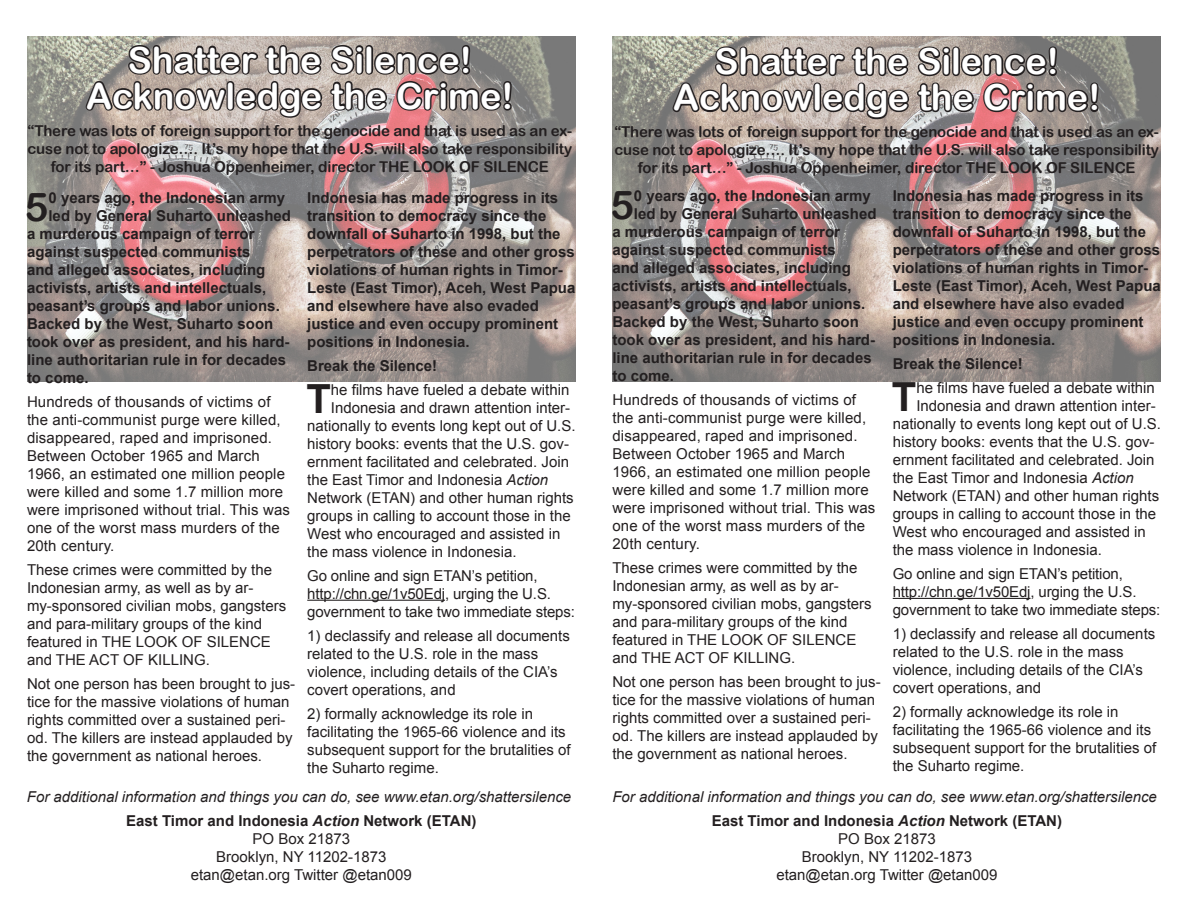
<style>
.page{position:relative;width:1188px;height:918px;background:#fff}
.page>*{position:absolute;margin:0;border:0;box-sizing:border-box;transform-origin:0 0}
.t1{font:700 40.2px "Arial";color:#231f20}
.t2{font:39.75px "Arial Rounded MT Bold";color:#231f20}
.t3{font:36px "Arial Rounded MT Bold";color:#fff}
.t4{font:15px/18px "Arial";color:#231f20}
.t5{font:700 15px/18px "Arial";color:#231f20}
.t6{font:15px/18px "Arial Rounded MT Bold";letter-spacing:-.01em;color:#231f20;text-align:center}
.t7{font:italic 15px "Arial";color:#231f20}
.s1{font-style:italic}
</style>
<div class="page">
<img style="left:27px;top:36px;width:549px;height:346px">
<img style="left:612px;top:36px;width:549px;height:346px">
<svg style="left:670px;top:44px;width:430px;height:77px;background:#827773"></svg>
<hr style="left:893px;top:598px;width:138px;height:1px;background:#231f20">
<svg style="left:84px;top:43px;width:430px;height:77px;background:#837975"></svg>
<hr style="left:307px;top:600px;width:138px;height:1px;background:#231f20">
<p class="t3" style="left:128px;top:39px;width:346px">Shatter the Silence!</p>
<p class="t3" style="left:86px;top:75px;width:429px">Acknowledge the Crime!</p>
<p class="t6" style="left:28px;top:121px;width:546px">“There was lots of foreign support for the genocide and that is used as an ex&shy;cuse not to apologize…. It’s my hope that the U.S. will also take responsibility for its part…” - Joshua Oppenheimer, director THE LOOK OF SILENCE</p>
<p class="t2" style="left:25px;top:183px;width:25px">5</p>
<p class="t5" style="left:48px;top:189px;width:238px">0 years ago, the Indonesian army</p>
<p class="t5" style="left:307px;top:189px;width:270px">Indonesia has made progress in its transition to democracy since the downfall of Suharto in 1998, but the perpetrators of these and other gross violations of human rights in Timor-Leste (East Timor), Aceh, West Papua and elsewhere have also evaded justice and even occupy prominent positions in Indonesia.</p>
<p class="t5" style="left:307px;top:357px;width:132px">Break the Silence!</p>
<p class="t1" style="left:306px;top:372px;width:26px">T</p>
<p class="t4" style="left:331px;top:381px;width:240px">he films have fueled a debate within</p>
<p class="t5" style="left:48px;top:207px;width:244px">led by General Suharto unleashed</p>
<p class="t5" style="left:27px;top:225px;width:229px">a murderous campaign of terror</p>
<p class="t5" style="left:27px;top:243px;width:225px">against suspected communists</p>
<p class="t5" style="left:27px;top:261px;width:240px">and alleged associates, including</p>
<p class="t5" style="left:27px;top:279px;width:241px">activists, artists and intellectuals,</p>
<p class="t5" style="left:27px;top:297px;width:254px">peasant’s groups and labor unions.</p>
<p class="t5" style="left:27px;top:315px;width:248px">Backed by the West, Suharto soon</p>
<p class="t5" style="left:27px;top:333px;width:264px">took over as president, and his hard-</p>
<p class="t5" style="left:27px;top:351px;width:261px">line authoritarian rule in for decades</p>
<p class="t5" style="left:27px;top:369px;width:63px">to come.</p>
<p class="t4" style="left:27px;top:393px;width:264px">Hundreds of thousands of victims of the anti-communist purge were killed, disappeared, raped and imprisoned.<br>Between October 1965 and March 1966, an estimated one million people were killed and some 1.7 million more were imprisoned without trial. This was one of the worst mass murders of the 20th century.</p>
<p class="t4" style="left:27px;top:561px;width:261px">These crimes were committed by the<br>Indonesian army, as well as by ar&shy;my-sponsored civilian mobs, gangsters and para-military groups of the kind featured in THE LOOK OF SILENCE and THE ACT OF KILLING.</p>
<p class="t4" style="left:27px;top:675px;width:270px">Not one person has been brought to jus&shy;tice for the massive violations of human rights committed over a sustained peri&shy;od. The killers are instead applauded by the government as national heroes.</p>
<p class="t4" style="left:331px;top:399px;width:241px">Indonesia and drawn attention inter-</p>
<p class="t4" style="left:307px;top:417px;width:270px">nationally to events long kept out of U.S.</p>
<p class="t4" style="left:307px;top:435px;width:263px">history books: events that the U.S. gov-</p>
<p class="t4" style="left:307px;top:453px;width:263px">ernment facilitated and celebrated. Join</p>
<p class="t4" style="left:307px;top:471px;width:242px">the East Timor and Indonesia <span class="s1">Action</span></p>
<p class="t4" style="left:307px;top:489px;width:268px">Network (ETAN) and other human rights</p>
<p class="t4" style="left:307px;top:507px;width:265px">groups in calling to account those in the</p>
<p class="t4" style="left:307px;top:525px;width:255px">West who encouraged and assisted in</p>
<p class="t4" style="left:307px;top:543px;width:211px">the mass violence in Indonesia.</p>
<p class="t4" style="left:307px;top:567px;width:269px">Go online and sign ETAN’s petition, http://chn.ge/1v50Edj, urging the U.S. government to take two immediate steps:</p>
<p class="t4" style="left:307px;top:627px;width:264px">1) declassify and release all documents related to the U.S. role in the mass violence, including details of the CIA’s covert operations, and</p>
<p class="t4" style="left:307px;top:705px;width:265px">2) formally acknowledge its role in facilitating the 1965-66 violence and its subsequent support for the brutalities of the Suharto regime.</p>
<p class="t7" style="left:27px;top:787px;width:546px">For additional information and things you can do, see www.etan.org/shattersilence</p>
<p class="t5" style="left:126px;top:812px;width:352px">East Timor and Indonesia <span class="s1">Action</span> Network (ETAN)</p>
<p class="t4" style="left:253px;top:830px;width:99px">PO Box 21873</p>
<p class="t4" style="left:216px;top:848px;width:172px">Brooklyn, NY 11202-1873</p>
<p class="t4" style="left:191px;top:866px;width:223px">etan@etan.org Twitter @etan009</p>
<p class="t3" style="left:715px;top:40px;width:346px">Shatter the Silence!</p>
<p class="t3" style="left:673px;top:76px;width:429px">Acknowledge the Crime!</p>
<p class="t6" style="left:614px;top:123px;width:546px">“There was lots of foreign support for the genocide and that is used as an ex&shy;cuse not to apologize…. It’s my hope that the U.S. will also take responsibility for its part…” - Joshua Oppenheimer, director THE LOOK OF SILENCE</p>
<p class="t2" style="left:610px;top:181px;width:25px">5</p>
<p class="t5" style="left:634px;top:187px;width:238px">0 years ago, the Indonesian army</p>
<p class="t5" style="left:893px;top:187px;width:270px">Indonesia has made progress in its transition to democracy since the downfall of Suharto in 1998, but the perpetrators of these and other gross violations of human rights in Timor-Leste (East Timor), Aceh, West Papua and elsewhere have also evaded justice and even occupy prominent positions in Indonesia.</p>
<p class="t5" style="left:893px;top:355px;width:132px">Break the Silence!</p>
<p class="t1" style="left:892px;top:370px;width:26px">T</p>
<p class="t4" style="left:916px;top:379px;width:240px">he films have fueled a debate within</p>
<p class="t5" style="left:634px;top:205px;width:244px">led by General Suharto unleashed</p>
<p class="t5" style="left:612px;top:223px;width:229px">a murderous campaign of terror</p>
<p class="t5" style="left:612px;top:241px;width:225px">against suspected communists</p>
<p class="t5" style="left:612px;top:259px;width:240px">and alleged associates, including</p>
<p class="t5" style="left:612px;top:277px;width:241px">activists, artists and intellectuals,</p>
<p class="t5" style="left:612px;top:295px;width:254px">peasant’s groups and labor unions.</p>
<p class="t5" style="left:612px;top:313px;width:248px">Backed by the West, Suharto soon</p>
<p class="t5" style="left:612px;top:331px;width:264px">took over as president, and his hard-</p>
<p class="t5" style="left:612px;top:349px;width:261px">line authoritarian rule in for decades</p>
<p class="t5" style="left:612px;top:367px;width:63px">to come.</p>
<p class="t4" style="left:612px;top:391px;width:264px">Hundreds of thousands of victims of the anti-communist purge were killed, disappeared, raped and imprisoned.<br>Between October 1965 and March 1966, an estimated one million people were killed and some 1.7 million more were imprisoned without trial. This was one of the worst mass murders of the 20th century.</p>
<p class="t4" style="left:612px;top:559px;width:261px">These crimes were committed by the<br>Indonesian army, as well as by ar&shy;my-sponsored civilian mobs, gangsters and para-military groups of the kind featured in THE LOOK OF SILENCE and THE ACT OF KILLING.</p>
<p class="t4" style="left:612px;top:673px;width:270px">Not one person has been brought to jus&shy;tice for the massive violations of human rights committed over a sustained peri&shy;od. The killers are instead applauded by the government as national heroes.</p>
<p class="t4" style="left:916px;top:397px;width:241px">Indonesia and drawn attention inter-</p>
<p class="t4" style="left:893px;top:415px;width:270px">nationally to events long kept out of U.S.</p>
<p class="t4" style="left:893px;top:433px;width:263px">history books: events that the U.S. gov-</p>
<p class="t4" style="left:893px;top:451px;width:263px">ernment facilitated and celebrated. Join</p>
<p class="t4" style="left:893px;top:469px;width:242px">the East Timor and Indonesia <span class="s1">Action</span></p>
<p class="t4" style="left:893px;top:487px;width:268px">Network (ETAN) and other human rights</p>
<p class="t4" style="left:893px;top:505px;width:265px">groups in calling to account those in the</p>
<p class="t4" style="left:893px;top:523px;width:255px">West who encouraged and assisted in</p>
<p class="t4" style="left:893px;top:541px;width:211px">the mass violence in Indonesia.</p>
<p class="t4" style="left:893px;top:565px;width:269px">Go online and sign ETAN’s petition, http://chn.ge/1v50Edj, urging the U.S. government to take two immediate steps:</p>
<p class="t4" style="left:893px;top:625px;width:264px">1) declassify and release all documents related to the U.S. role in the mass violence, including details of the CIA’s covert operations, and</p>
<p class="t4" style="left:893px;top:703px;width:265px">2) formally acknowledge its role in facilitating the 1965-66 violence and its subsequent support for the brutalities of the Suharto regime.</p>
<p class="t7" style="left:612px;top:787px;width:546px">For additional information and things you can do, see www.etan.org/shattersilence</p>
<p class="t5" style="left:712px;top:812px;width:352px">East Timor and Indonesia <span class="s1">Action</span> Network (ETAN)</p>
<p class="t4" style="left:838px;top:830px;width:99px">PO Box 21873</p>
<p class="t4" style="left:802px;top:848px;width:172px">Brooklyn, NY 11202-1873</p>
<p class="t4" style="left:776px;top:866px;width:223px">etan@etan.org Twitter @etan009</p>
</div>
